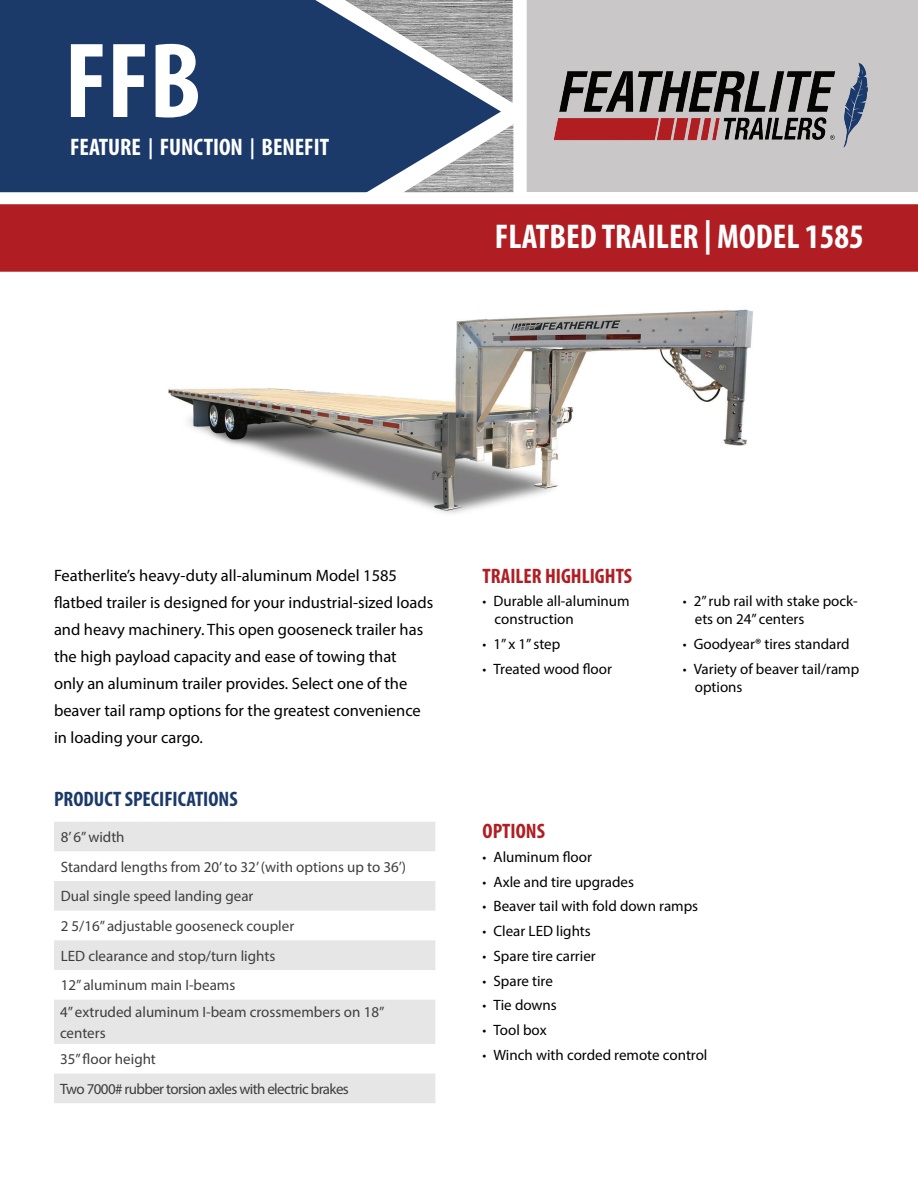
<style>
.page{position:relative;width:918px;height:1188px;background:#fff}
.page>*{position:absolute;margin:0;border:0;box-sizing:border-box;transform-origin:0 0}
.t1{font:700 condensed 108px "Myriad Pro";color:#fff}
.t2{font:700 condensed 34.5px "Myriad Pro";color:#fff}
.t3{font:700 condensed 24px "Myriad Pro";color:#fff}
.t4{font:700 condensed 21px "Myriad Pro";color:#b01e23}
.t5{font:700 condensed 21px "Myriad Pro";color:#1b3a6a}
.t6{font:16.5px/27px "Myriad Pro";color:#000}
.t7{font:15px/18px "Myriad Pro";color:#000}
.t8{font:15px "Myriad Pro";color:#3e3e3f}
.t9{font:15px "Myriad Pro";letter-spacing:-.04em;color:#3e3e3f}
.s1{font-size:21px}
.s2{font-stretch:condensed}
</style>
<div class="page">
<svg style="left:0;top:0;width:513px;height:192px;background:#385279"></svg>
<svg style="left:513px;top:0;width:405px;height:192px;background:#cdcbcb"></svg>
<svg style="left:54px;top:822px;width:381px;height:281px;fill:#e6e6e6"></svg>
<img style="left:543px;top:45px;width:336px;height:122px">
<svg style="left:0;top:192px;width:918px;height:80px;background:#bc4045"></svg>
<img style="left:168px;top:309px;width:585px;height:205px">
<p class="t1" style="left:65px;top:14px;width:138px">FFB</p>
<p class="t3" style="left:70px;top:132px;width:260px">FEATURE <span class="s1">|</span> FUNCTION <span class="s1">|</span> BENEFIT</p>
<p class="t2" style="left:495px;top:215px;width:370px">FLATBED TRAILER | MODEL 1585</p>
<p class="t6" style="left:54px;top:562px;width:345px">Featherlite’s heavy-duty all-aluminum Model 1585</p>
<p class="t4" style="left:483px;top:563px;width:151px">TRAILER HIGHLIGHTS</p>
<p class="t6" style="left:54px;top:589px;width:381px">flatbed trailer is designed for your industrial-sized loads and heavy machinery. This open gooseneck trailer has the high payload capacity and ease of towing that<br>only an aluminum trailer provides. Select one of the beaver tail ramp options for the greatest convenience in loading your cargo.</p>
<p class="t7" style="left:495px;top:592px;width:137px;text-indent:-12px"><span class="s2">•</span> Durable all-aluminum construction</p>
<p class="t7" style="left:483px;top:635px;width:79px"><span class="s2">•</span> 1” x 1” step</p>
<p class="t7" style="left:483px;top:660px;width:131px"><span class="s2">•</span> Treated wood floor</p>
<p class="t5" style="left:54px;top:786px;width:185px">PRODUCT SPECIFICATIONS</p>
<p class="t7" style="left:695px;top:592px;width:164px;text-indent:-12px"><span class="s2">•</span> 2” rub rail with stake pock&shy;ets on 24” centers</p>
<p class="t7" style="left:683px;top:635px;width:168px"><span class="s2">•</span> Goodyear® tires standard</p>
<p class="t7" style="left:695px;top:660px;width:166px;text-indent:-12px"><span class="s2">•</span> Variety of beaver tail/ramp options</p>
<p class="t8" style="left:61px;top:828px;width:65px">8’ 6” width</p>
<p class="t8" style="left:61px;top:858px;width:347px">Standard lengths from 20’ to 32’ (with options up to 36’)</p>
<p class="t8" style="left:61px;top:887px;width:194px">Dual single speed landing gear</p>
<p class="t8" style="left:61px;top:917px;width:235px">2 5/16” adjustable gooseneck coupler</p>
<p class="t8" style="left:61px;top:947px;width:216px">LED clearance and stop/turn lights</p>
<p class="t8" style="left:61px;top:976px;width:176px">12” aluminum main I-beams</p>
<p class="t8" style="left:60px;top:1003px;width:326px">4” extruded aluminum I-beam crossmembers on 18”</p>
<p class="t8" style="left:60px;top:1024px;width:47px">centers</p>
<p class="t8" style="left:60px;top:1050px;width:97px">35” floor height</p>
<p class="t9" style="left:60px;top:1080px;width:290px">Two 7000# rubber torsion axles with electric brakes</p>
<p class="t4" style="left:483px;top:818px;width:64px">OPTIONS</p>
<p class="t7" style="left:483px;top:847px;width:111px"><span class="s2">•</span> Aluminum floor</p>
<p class="t7" style="left:483px;top:872px;width:153px"><span class="s2">•</span> Axle and tire upgrades</p>
<p class="t7" style="left:483px;top:897px;width:217px"><span class="s2">•</span> Beaver tail with fold down ramps</p>
<p class="t7" style="left:483px;top:922px;width:110px"><span class="s2">•</span> Clear LED lights</p>
<p class="t7" style="left:483px;top:946px;width:115px"><span class="s2">•</span> Spare tire carrier</p>
<p class="t7" style="left:483px;top:971px;width:72px"><span class="s2">•</span> Spare tire</p>
<p class="t7" style="left:483px;top:996px;width:76px"><span class="s2">•</span> Tie downs</p>
<p class="t7" style="left:483px;top:1021px;width:66px"><span class="s2">•</span> Tool box</p>
<p class="t7" style="left:483px;top:1045px;width:226px"><span class="s2">•</span> Winch with corded remote control</p>
</div>
